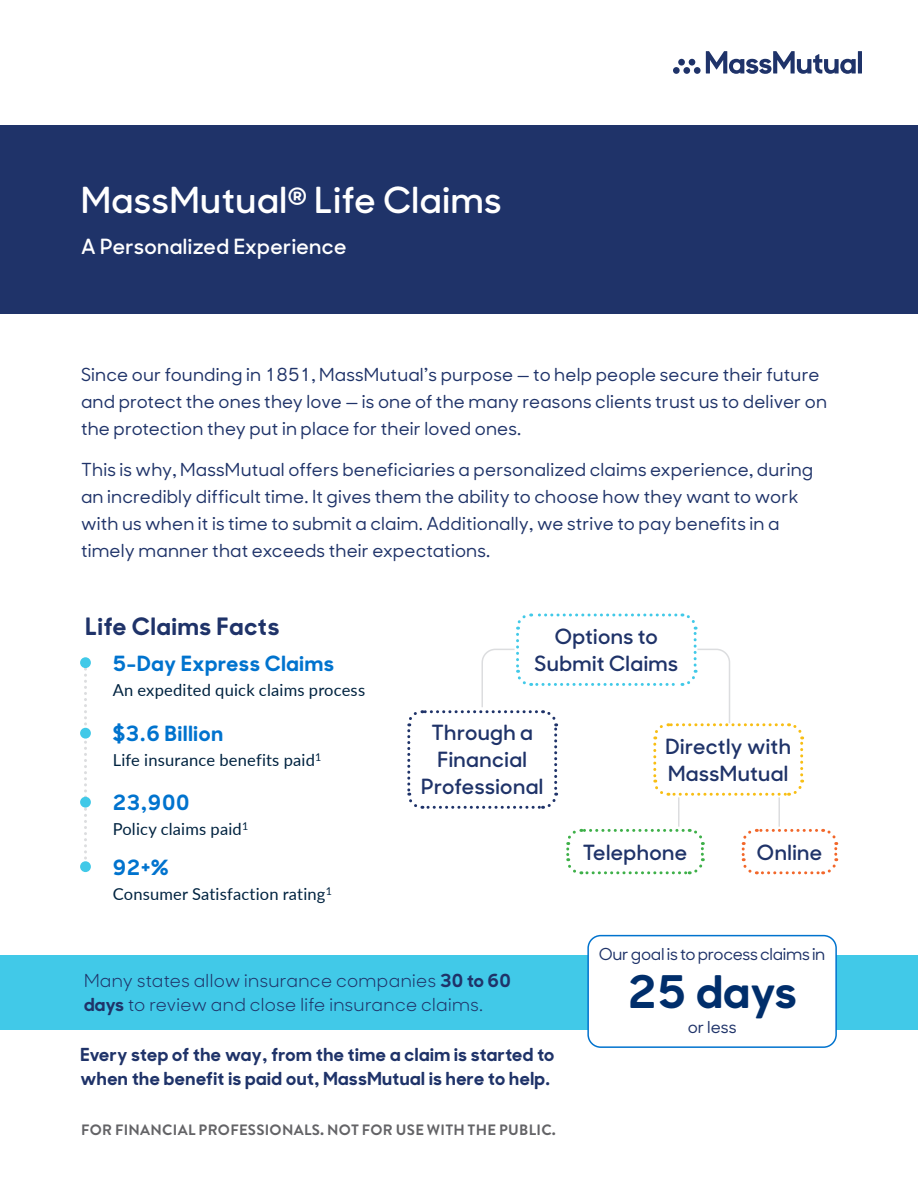
<style>
.page{position:relative;width:918px;height:1188px;background:#fff}
.page>*{position:absolute;margin:0;border:0;box-sizing:border-box;transform-origin:0 0}
.t1{font:700 45px "MM Sharp Sans";letter-spacing:.02em;color:#002e6b}
.t2{font:600 36px "MM Sharp Sans";letter-spacing:.02em;color:#fff}
.t3{font:700 24px "MM Sharp Sans";letter-spacing:.04em;color:#1f3369}
.t4{font:600 21px/27px "MM Sharp Sans";letter-spacing:.02em;color:#1f3369;text-align:center}
.t5{font:700 21px "MM Sharp Sans";letter-spacing:.04em;color:#0073ce}
.t6{font:600 21px "MM Sharp Sans";letter-spacing:.02em;color:#fff}
.t7{font:500 18px/27px "MM Sharp Sans";letter-spacing:.01em;color:#1f3369}
.t8{font:700 18px/24px "MM Sharp Sans";letter-spacing:.03em;color:#1f3369}
.t9{font:18px/24px "MM Sharp Sans";letter-spacing:.02em;color:#1f3369}
.t10{font:16.5px "Lato";letter-spacing:.015em;color:#002340}
.t11{font:500 16.5px "MM Sharp Sans";letter-spacing:-.02em;color:#1f3369}
.t12{font:700 15px "MM Brandon Text";letter-spacing:.02em;color:#636366}
.s1{font-weight:700}
</style>
<div class="page">
<svg style="left:84px;top:668px;width:3px;height:192px"></svg>
<div style="left:0;top:955px;width:918px;height:74px;background:#41c9e8"></div>
<div style="left:0;top:125px;width:918px;height:189px;background:#1f3369"></div>
<div style="left:80px;top:657px;width:11px;height:11px;background:#41c9e8;border-radius:50%"></div>
<div style="left:80px;top:728px;width:11px;height:11px;background:#41c9e8;border-radius:50%"></div>
<div style="left:80px;top:797px;width:11px;height:11px;background:#41c9e8;border-radius:50%"></div>
<div style="left:80px;top:861px;width:11px;height:11px;background:#41c9e8;border-radius:50%"></div>
<hr style="left:678px;top:797px;width:2px;height:30px;background:#dcdddf">
<hr style="left:778px;top:797px;width:2px;height:30px;background:#dcdddf">
<svg style="left:407px;top:613px;width:398px;height:198px"></svg>
<svg style="left:741px;top:828px;width:98px;height:47px"></svg>
<svg style="left:566px;top:828px;width:139px;height:47px"></svg>
<div style="left:588px;top:936px;width:248px;height:111px;background:#fff;border-radius:13px"></div>
<div style="left:587px;top:935px;width:250px;height:113px;border:2px solid #0073ce;border-radius:13px"></div>
<hr style="left:858px;top:51px;width:4px;height:23px;background:#1f3369">
<svg style="left:706px;top:51px;width:150px;height:23px"></svg>
<div style="left:694px;top:67px;width:7px;height:7px;background:#1f3369;border-radius:50%"></div>
<div style="left:683px;top:67px;width:7px;height:7px;background:#1f3369;border-radius:50%"></div>
<div style="left:673px;top:67px;width:7px;height:7px;background:#1f3369;border-radius:50%"></div>
<div style="left:689px;top:59px;width:6px;height:7px;background:#1f3369;border-radius:50%"></div>
<div style="left:678px;top:59px;width:7px;height:7px;background:#1f3369;border-radius:50%"></div>
<h2 class="t2" style="left:81px;top:172px;width:422px">MassMutual<sup>®</sup> Life Claims</h2>
<p class="t6" style="left:81px;top:230px;width:267px">A Personalized Experience</p>
<p class="t7" style="left:81px;top:360px;width:748px">Since our founding in 1851, MassMutual’s purpose — to help people secure their future and protect the ones they love — is one of the many reasons clients trust us to deliver on the protection they put in place for their loved ones.</p>
<p class="t7" style="left:81px;top:455px;width:734px">This is why, MassMutual offers beneficiaries a personalized claims experience, during an incredibly difficult time. It gives them the ability to choose how they want to work with us when it is time to submit a claim. Additionally, we strive to pay benefits in a timely manner that exceeds their expectations.</p>
<h3 class="t3" style="left:86px;top:606px;width:195px">Life Claims Facts</h3>
<p class="t5" style="left:113px;top:646px;width:223px">5-Day Express Claims</p>
<p class="t10" style="left:113px;top:678px;width:254px">An expedited quick claims process</p>
<p class="t5" style="left:113px;top:716px;width:112px">$3.6 Billion</p>
<p class="t10" style="left:113px;top:748px;width:210px">Life insurance benefits paid<sup>1</sup></p>
<p class="t5" style="left:113px;top:785px;width:78px">23,900</p>
<p class="t10" style="left:113px;top:817px;width:137px">Policy claims paid<sup>1</sup></p>
<p class="t5" style="left:113px;top:850px;width:57px">92+%</p>
<p class="t10" style="left:113px;top:882px;width:221px">Consumer Satisfaction rating<sup>1</sup></p>
<p class="t4" style="left:535px;top:622px;width:145px">Options to<br>Submit Claims</p>
<p class="t4" style="left:421px;top:718px;width:124px">Through a<br>Financial<br>Professional</p>
<p class="t4" style="left:665px;top:731px;width:127px;text-align:left">Directly with<br>MassMutual</p>
<p class="t4" style="left:583px;top:837px;width:106px">Telephone</p>
<p class="t4" style="left:757px;top:837px;width:67px">Online</p>
<p class="t11" style="left:599px;top:942px;width:228px">Our goal is to process claims in</p>
<p class="t9" style="left:84px;top:967px;width:428px">Many states allow insurance companies <span class="s1">30 to 60 days</span> to review and close life insurance claims.</p>
<p class="t8" style="left:80px;top:1041px;width:475px">Every step of the way, from the time a claim is started to when the benefit is paid out, MassMutual is here to help.</p>
<p class="t12" style="left:81px;top:1120px;width:476px">FOR FINANCIAL PROFESSIONALS. NOT FOR USE WITH THE PUBLIC.</p>
<h1 class="t1" style="left:628px;top:954px;width:170px">25 days</h1>
<p class="t11" style="left:688px;top:1015px;width:50px">or less</p>
</div>
